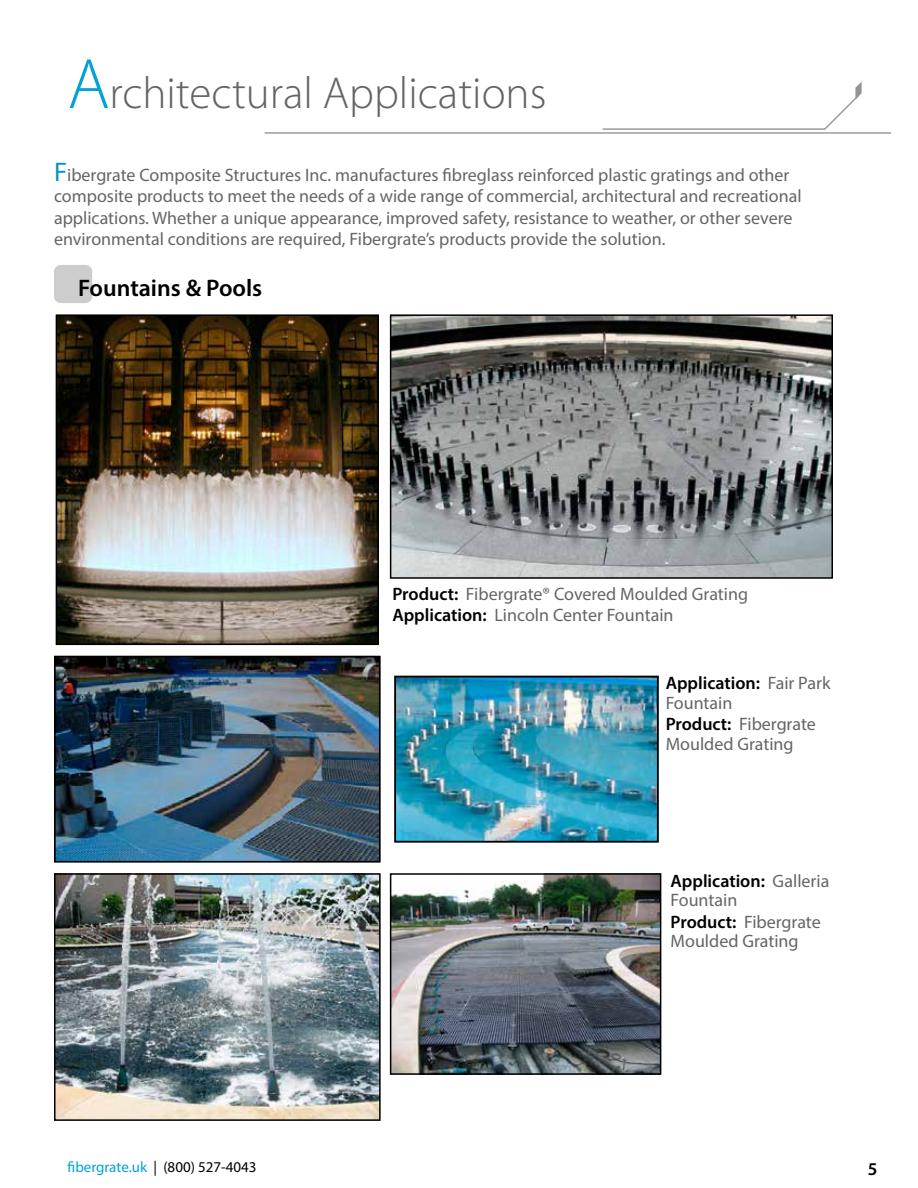
<style>
.page{position:relative;width:918px;height:1188px;background:#fff}
.page>*{position:absolute;margin:0;border:0;box-sizing:border-box;transform-origin:0 0}
.t1{font:300 45px "Myriad Pro";color:#636466}
.t2{font:600 24px "Myriad Pro";color:#000}
.t3{font:18px/19.5px "Myriad Pro";color:#656565}
.t4{font:600 18px "Myriad Pro";color:#000}
.t5{font:15px "Myriad Pro";color:#000}
.s1{font-size:72px;color:#00a3d8}
.s2{font-size:27px;color:#0695c6}
.s3{font-weight:600;color:#000}
.s4{color:#00a3d8}
</style>
<div class="page">
<hr style="left:265px;top:132px;width:626px;height:2px;background:#949495">
<hr style="left:603px;top:128px;width:222px;height:2px;background:#949495">
<svg style="left:823px;top:82px;width:39px;height:48px"></svg>
<div style="left:54px;top:265px;width:38px;height:38px;background:#cdcdcd;border-radius:7px"></div>
<img style="left:57px;top:876px;width:321px;height:242px">
<div style="left:54px;top:873px;width:327px;height:248px;border:2px solid #000"></div>
<img style="left:393px;top:876px;width:265px;height:196px">
<div style="left:390px;top:873px;width:271px;height:202px;border:2px solid #000"></div>
<img style="left:393px;top:317px;width:437px;height:259px">
<div style="left:390px;top:314px;width:443px;height:265px;border:2px solid #000"></div>
<img style="left:59px;top:317px;width:317px;height:325px">
<div style="left:56px;top:314px;width:323px;height:331px;border:2px solid #000"></div>
<img style="left:397px;top:679px;width:259px;height:161px">
<div style="left:394px;top:676px;width:265px;height:167px;border:2px solid #000"></div>
<img style="left:57px;top:659px;width:321px;height:201px">
<div style="left:54px;top:656px;width:327px;height:207px;border:2px solid #000"></div>
<h1 class="t1" style="left:68px;top:66px;width:481px"><span class="s1">A</span>rchitectural Applications</h1>
<p class="t3" style="left:54px;top:164px;width:749px;line-height:21.6px"><span class="s2">F</span>ibergrate Composite Structures Inc. manufactures fibreglass reinforced plastic gratings and other composite products to meet the needs of a wide range of commercial, architectural and recreational applications. Whether a unique appearance, improved safety, resistance to weather, or other severe environmental conditions are required, Fibergrate’s products provide the solution.</p>
<h2 class="t2" style="left:78px;top:273px;width:186px">Fountains &amp; Pools</h2>
<p class="t3" style="left:392px;top:584px;width:357px"><span class="s3">Product:</span> Fibergrate® Covered Moulded Grating</p>
<p class="t3" style="left:392px;top:605px;width:283px"><span class="s3">Application:</span> Lincoln Center Fountain</p>
<p class="t3" style="left:666px;top:673px;width:166px"><span class="s3">Application:</span> Fair Park<br>Fountain</p>
<p class="t3" style="left:666px;top:714px;width:152px"><span class="s3">Product:</span> Fibergrate<br>Moulded Grating</p>
<p class="t3" style="left:671px;top:871px;width:160px"><span class="s3">Application:</span> Galleria<br>Fountain</p>
<p class="t3" style="left:671px;top:912px;width:152px"><span class="s3">Product:</span> Fibergrate<br>Moulded Grating</p>
<p class="t5" style="left:68px;top:1158px;width:191px"><span class="s4">fibergrate.uk</span> | (800) 527-4043</p>
<p class="t4" style="left:868px;top:1157px;width:11px">5</p>
</div>
